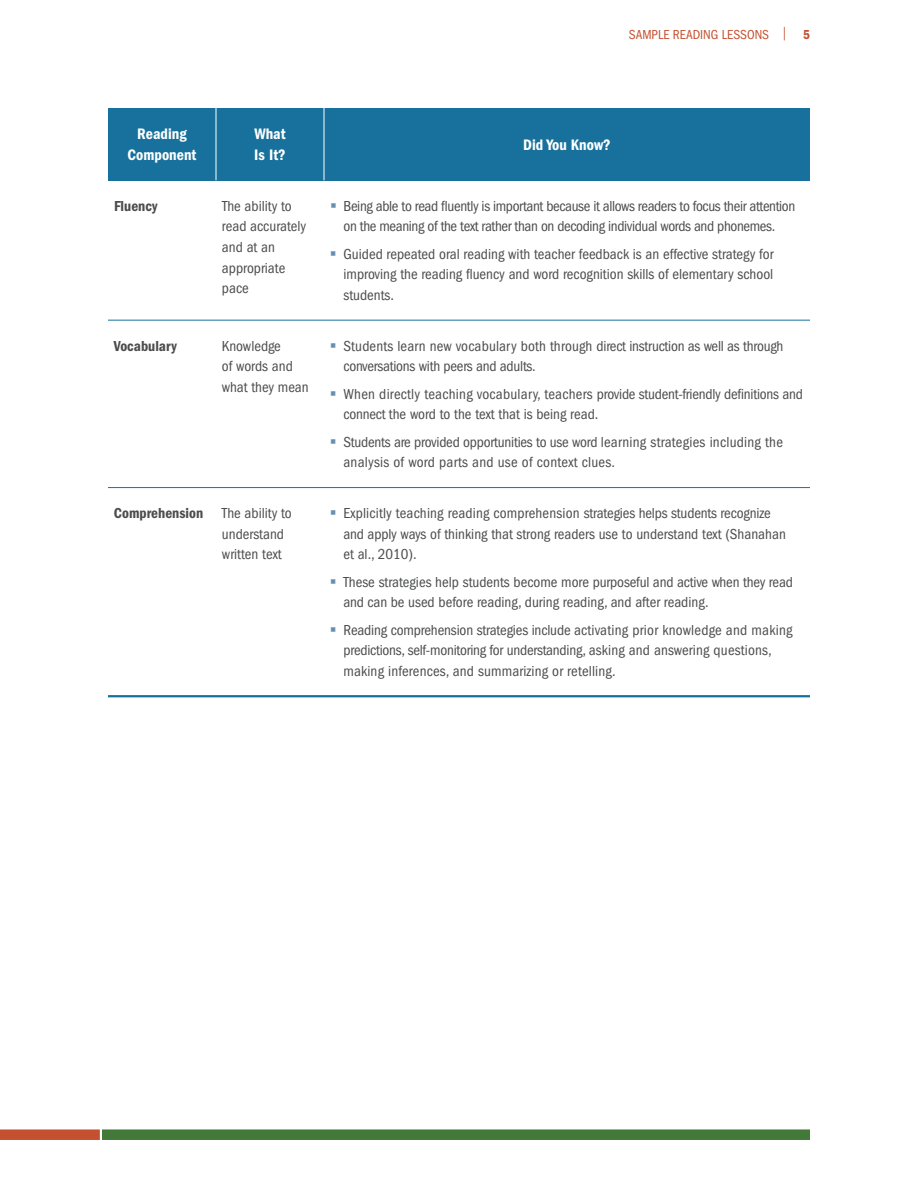
<style>
.page{position:relative;width:918px;height:1188px;background:#fff}
.page>*{position:absolute;margin:0;border:0;box-sizing:border-box;transform-origin:0 0}
.t1{font:15.75px/21px "ITC Franklin Gothic Std Dm Cd";color:#fff;text-align:center}
.t2{font:condensed 15px/20.7px "ITC Franklin Gothic Std";color:#4b4c4d}
.t3{font:condensed 15px "ITC Franklin Gothic Std";letter-spacing:-.025em;color:#4b4c4d}
.t4{font:15px "ITC Franklin Gothic Std Dm Cd";color:#4b4c4d}
.t5{font:condensed 13.5px "ITC Franklin Gothic Std";color:#c4502f}
.t6{font:13.5px "ITC Franklin Gothic Std Dm Cd";color:#c4502f}
.s1{font-stretch:normal}
</style>
<div class="page">
<div style="left:102px;top:1129px;width:708px;height:11px;background:#427939"></div>
<div style="left:0;top:1129px;width:100px;height:11px;background:#c4502f"></div>
<hr style="left:108px;top:695px;width:108px;height:2px;background:#17719c">
<hr style="left:216px;top:695px;width:108px;height:2px;background:#17719c">
<hr style="left:324px;top:695px;width:486px;height:2px;background:#17719c">
<hr style="left:108px;top:320px;width:108px;height:1px;background:#17719c">
<hr style="left:216px;top:320px;width:108px;height:1px;background:#17719c">
<hr style="left:324px;top:320px;width:486px;height:1px;background:#17719c">
<hr style="left:108px;top:487px;width:108px;height:1px;background:#17719c">
<hr style="left:216px;top:487px;width:108px;height:1px;background:#17719c">
<hr style="left:324px;top:487px;width:486px;height:1px;background:#17719c">
<div style="left:108px;top:108px;width:108px;height:72px;background:#17719c"></div>
<div style="left:216px;top:108px;width:108px;height:72px;background:#17719c"></div>
<div style="left:324px;top:108px;width:486px;height:72px;background:#17719c"></div>
<hr style="left:216px;top:108px;width:1px;height:72px;background:#fff">
<hr style="left:324px;top:108px;width:1px;height:72px;background:#fff">
<p class="t5" style="left:629px;top:27px;width:159px">SAMPLE READING LESSONS <span class="s1">|</span></p>
<p class="t6" style="left:803px;top:26px;width:8px">5</p>
<p class="t1" style="left:128px;top:123px;width:70px">Reading<br>Component</p>
<p class="t1" style="left:254px;top:123px;width:33px;text-align:left">What<br>Is It?</p>
<p class="t1" style="left:523px;top:134px;width:89px">Did You Know?</p>
<p class="t4" style="left:114px;top:197px;width:45px">Fluency</p>
<p class="t2" style="left:222px;top:195px;width:71px">The ability to</p>
<p class="t3" style="left:344px;top:197px;width:453px">Being able to read fluently is important because it allows readers to focus their attention</p>
<p class="t2" style="left:222px;top:216px;width:86px">read accurately</p>
<p class="t3" style="left:344px;top:218px;width:433px">on the meaning of the text rather than on decoding individual words and phonemes.</p>
<p class="t2" style="left:222px;top:237px;width:65px">and at an appropriate</p>
<p class="t2" style="left:343px;top:243px;width:432px">Guided repeated oral reading with teacher feedback is an effective strategy for improving the reading fluency and word recognition skills of elementary school</p>
<p class="t2" style="left:222px;top:278px;width:28px">pace</p>
<p class="t2" style="left:343px;top:285px;width:52px">students.</p>
<p class="t4" style="left:114px;top:337px;width:64px">Vocabulary</p>
<p class="t2" style="left:222px;top:336px;width:60px">Knowledge</p>
<p class="t2" style="left:343px;top:336px;width:441px">Students learn new vocabulary both through direct instruction as well as through</p>
<p class="t2" style="left:222px;top:356px;width:72px">of words and</p>
<p class="t2" style="left:343px;top:356px;width:194px">conversations with peers and adults.</p>
<p class="t2" style="left:222px;top:377px;width:88px">what they mean</p>
<p class="t2" style="left:343px;top:384px;width:461px">When directly teaching vocabulary, teachers provide student-friendly definitions and connect the word to the text that is being read.</p>
<p class="t2" style="left:343px;top:432px;width:441px">Students are provided opportunities to use word learning strategies including the analysis of word parts and use of context clues.</p>
<p class="t4" style="left:114px;top:505px;width:91px">Comprehension</p>
<p class="t2" style="left:222px;top:503px;width:71px">The ability to understand written text</p>
<p class="t2" style="left:343px;top:503px;width:444px">Explicitly teaching reading comprehension strategies helps students recognize and apply ways of thinking that strong readers use to understand text (Shanahan et al., 2010).</p>
<p class="t2" style="left:343px;top:572px;width:451px">These strategies help students become more purposeful and active when they read and can be used before reading, during reading, and after reading.</p>
<p class="t2" style="left:343px;top:620px;width:451px">Reading comprehension strategies include activating prior knowledge and making predictions, self-monitoring for understanding, asking and answering questions, making inferences, and summarizing or retelling.</p>
</div>
